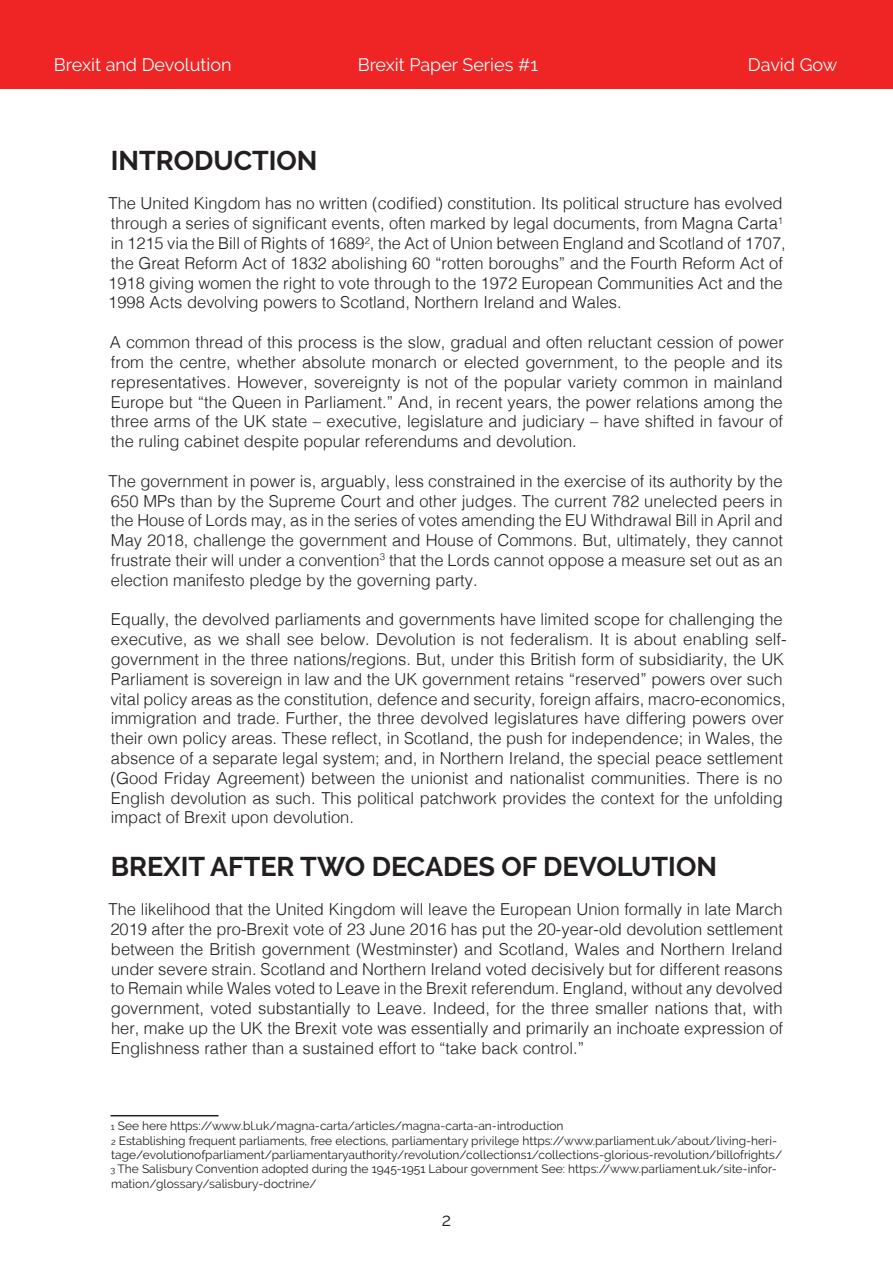
<style>
.page{position:relative;width:893px;height:1263px;background:#fff}
.page>*{position:absolute;margin:0;border:0;box-sizing:border-box;transform-origin:0 0}
.t1{font:700 27px "Raleway";color:#231f20}
.t2{font:18px "Raleway";color:#fff}
.t3{font:18px "Raleway";color:#231f20}
.t4{font:300 16.5px/19.8px "Helvetica";color:#231f20;text-align:justify}
.t5{font:12px/14.4px "Raleway";color:#231f20}
.s1{font-size:9px}
</style>
<div class="page">
<div style="left:0;top:0;width:893px;height:89px;background:#ee2524"></div>
<hr style="left:111px;top:1115px;width:108px;height:1px;background:#231f20">
<p class="t2" style="left:54px;top:54px;width:179px">Brexit and Devolution</p>
<p class="t2" style="left:358px;top:54px;width:182px">Brexit Paper Series #1</p>
<p class="t2" style="left:748px;top:54px;width:91px">David Gow</p>
<h1 class="t1" style="left:111px;top:145px;width:208px">INTRODUCTION</h1>
<p class="t4" style="left:108px;top:193px;width:679px;text-align:left">The United Kingdom has no written (codified) constitution. Its political structure has evolved through a series of significant events, often marked by legal documents, from Magna Carta<sup>1 </sup>in 1215 via the Bill of Rights of 1689<sup>2</sup>, the Act of Union between England and Scotland of 1707, the Great Reform Act of 1832 abolishing 60 “rotten boroughs” and the Fourth Reform Act of 1918 giving women the right to vote through to the 1972 European Communities Act and the 1998 Acts devolving powers to Scotland, Northern Ireland and Wales.</p>
<p class="t4" style="left:110px;top:331px;width:675px">A common thread of this process is the slow, gradual and often reluctant cession of power from the centre, whether absolute monarch or elected government, to the people and its representatives. However, sovereignty is not of the popular variety common in mainland Europe but “the Queen in Parliament.” And, in recent years, the power relations among the three arms of the UK state – executive, legislature and judiciary – have shifted in favour of the ruling cabinet despite popular referendums and devolution.</p>
<p class="t4" style="left:109px;top:470px;width:676px">The government in power is, arguably, less constrained in the exercise of its authority by the 650 MPs than by the Supreme Court and other judges. The current 782 unelected peers in the House of Lords may, as in the series of votes amending the EU Withdrawal Bill in April and May 2018, challenge the government and House of Commons. But, ultimately, they cannot frustrate their will under a convention<sup>3</sup> that the Lords cannot oppose a measure set out as an election manifesto pledge by the governing party.</p>
<p class="t4" style="left:110px;top:608px;width:678px;text-align:left">Equally, the devolved parliaments and governments have limited scope for challenging the executive, as we shall see below. Devolution is not federalism. It is about enabling self&shy;government in the three nations/regions. But, under this British form of subsidiarity, the UK Parliament is sovereign in law and the UK government retains “reserved” powers over such vital policy areas as the constitution, defence and security, foreign affairs, macro-economics, immigration and trade. Further, the three devolved legislatures have differing powers over their own policy areas. These reflect, in Scotland, the push for independence; in Wales, the absence of a separate legal system; and, in Northern Ireland, the special peace settlement (Good Friday Agreement) between the unionist and nationalist communities. There is no English devolution as such. This political patchwork provides the context for the unfolding impact of Brexit upon devolution.</p>
<h1 class="t1" style="left:111px;top:851px;width:608px">BREXIT AFTER TWO DECADES OF DEVOLUTION</h1>
<p class="t4" style="left:109px;top:898px;width:676px">The likelihood that the United Kingdom will leave the European Union formally in late March 2019 after the pro-Brexit vote of 23 June 2016 has put the 20-year-old devolution settlement between the British government (Westminster) and Scotland, Wales and Northern Ireland under severe strain. Scotland and Northern Ireland voted decisively but for different reasons to Remain while Wales voted to Leave in the Brexit referendum. England, without any devolved government, voted substantially to Leave. Indeed, for the three smaller nations that, with her, make up the UK the Brexit vote was essentially and primarily an inchoate expression of Englishness rather than a sustained effort to “take back control.”</p>
<p class="t5" style="left:111px;top:1119px;width:673px"><span class="s1">1</span> See here https://www.bl.uk/magna-carta/articles/magna-carta-an-introduction<br><span class="s1">2</span> Establishing frequent parliaments, free elections, parliamentary privilege https://www.parliament.uk/about/living-heri&shy;tage/evolutionofparliament/parliamentaryauthority/revolution/collections1/collections-glorious-revolution/billofrights/ <span class="s1">3</span> The Salisbury Convention adopted during the 1945-1951 Labour government See: https://www.parliament.uk/site-infor&shy;mation/glossary/salisbury-doctrine/</p>
<p class="t3" style="left:442px;top:1209px;width:11px">2</p>
</div>
